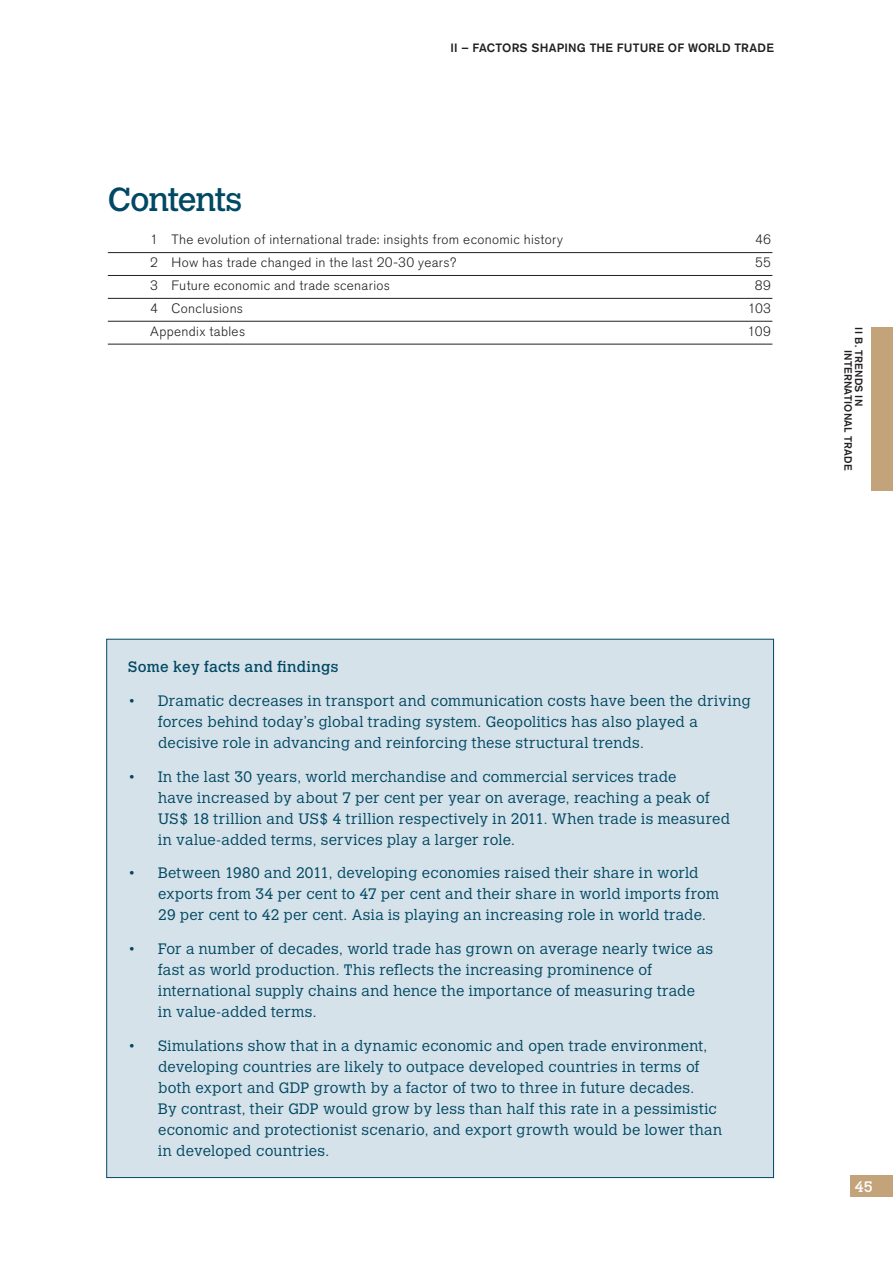
<style>
.page{position:relative;width:893px;height:1263px;background:#fff}
.page>*{position:absolute;margin:0;border:0;box-sizing:border-box;transform-origin:0 0}
.t1{font:33px "Calvert";letter-spacing:-.035em;color:#004864}
.t2{font:300 15px/21px "Calvert";letter-spacing:.015em;color:#004864}
.t3{font:15px "Calvert";letter-spacing:.02em;color:#004864}
.t4{font:15px "Calvert";color:#fff}
.t5{font:300 13.5px "Akzidenz Grotesk BE";letter-spacing:.025em;color:#231f20}
.t6{font:500 12px "Akzidenz Grotesk BE";letter-spacing:.02em;color:#231f20}
.t7{font:500 10.5px/10.5px "Akzidenz Grotesk BE";letter-spacing:.025em;color:#231f20}
</style>
<div class="page">
<div style="left:850px;top:1175px;width:43px;height:21px;background:#c3a37a"></div>
<div style="left:872px;top:327px;width:21px;height:164px;background:#c3a37a"></div>
<hr style="left:108px;top:252px;width:664px;height:1px;background:#231f20">
<hr style="left:108px;top:275px;width:664px;height:1px;background:#231f20">
<hr style="left:108px;top:298px;width:664px;height:1px;background:#231f20">
<hr style="left:108px;top:321px;width:664px;height:1px;background:#231f20">
<hr style="left:108px;top:344px;width:664px;height:1px;background:#231f20">
<div style="left:107px;top:639px;width:666px;height:538px;background:#d6e2e9"></div>
<p class="t6" style="left:450px;top:41px;width:325px">II – FACTORS SHAPI NG THE FUTURE OF WORLD TRADE</p>
<h1 class="t1" style="left:108px;top:180px;width:136px">Contents</h1>
<p class="t5" style="left:150px;top:232px;width:414px">1 The evolution of international trade: insights from economic history</p>
<p class="t5" style="left:755px;top:232px;width:18px">46</p>
<p class="t5" style="left:150px;top:255px;width:307px">2 How has trade changed in the last 20-30 years?</p>
<p class="t5" style="left:755px;top:255px;width:18px">55</p>
<p class="t5" style="left:150px;top:278px;width:241px">3 Future economic and trade scenarios</p>
<p class="t5" style="left:755px;top:278px;width:18px">89</p>
<p class="t5" style="left:150px;top:301px;width:94px">4 Conclusions</p>
<p class="t5" style="left:748px;top:301px;width:25px">103</p>
<p class="t5" style="left:150px;top:323px;width:96px">Appendix tables</p>
<p class="t5" style="left:748px;top:323px;width:25px">109</p>
<p class="t7" style="left:864px;top:350px;width:122px;text-indent:-22px;rotate:90deg">II B. TRENDS I N<br>I NTERNATIONAL TRADE</p>
<p class="t3" style="left:128px;top:658px;width:212px">Some key facts and findings</p>
<p class="t2" style="left:158px;top:690px;width:594px;text-indent:-30px">• Dramatic decreases in transport and communication costs have been the driving forces behind today’s global trading system. Geopolitics has also played a decisive role in advancing and reinforcing these structural trends.</p>
<p class="t2" style="left:158px;top:766px;width:574px;text-indent:-30px">• In the last 30 years, world merchandise and commercial services trade<br>have increased by about 7 per cent per year on average, reaching a peak of US$ 18 trillion and US$ 4 trillion respectively in 2011. When trade is measured in value-added terms, services play a larger role.</p>
<p class="t2" style="left:158px;top:863px;width:563px;text-indent:-30px">• Between 1980 and 2011, developing economies raised their share in world exports from 34 per cent to 47 per cent and their share in world imports from<br>29 per cent to 42 per cent. Asia is playing an increasing role in world trade.</p>
<p class="t2" style="left:158px;top:939px;width:556px;text-indent:-30px">• For a number of decades, world trade has grown on average nearly twice as fast as world production. This reflects the increasing prominence of international supply chains and hence the importance of measuring trade<br>in value-added terms.</p>
<p class="t2" style="left:158px;top:1035px;width:566px;text-indent:-30px">• Simulations show that in a dynamic economic and open trade environment, developing countries are likely to outpace developed countries in terms of both export and GDP growth by a factor of two to three in future decades.<br>By contrast, their GDP would grow by less than half this rate in a pessimistic economic and protectionist scenario, and export growth would be lower than in developed countries.</p>
<p class="t4" style="left:855px;top:1178px;width:19px">45</p>
</div>
